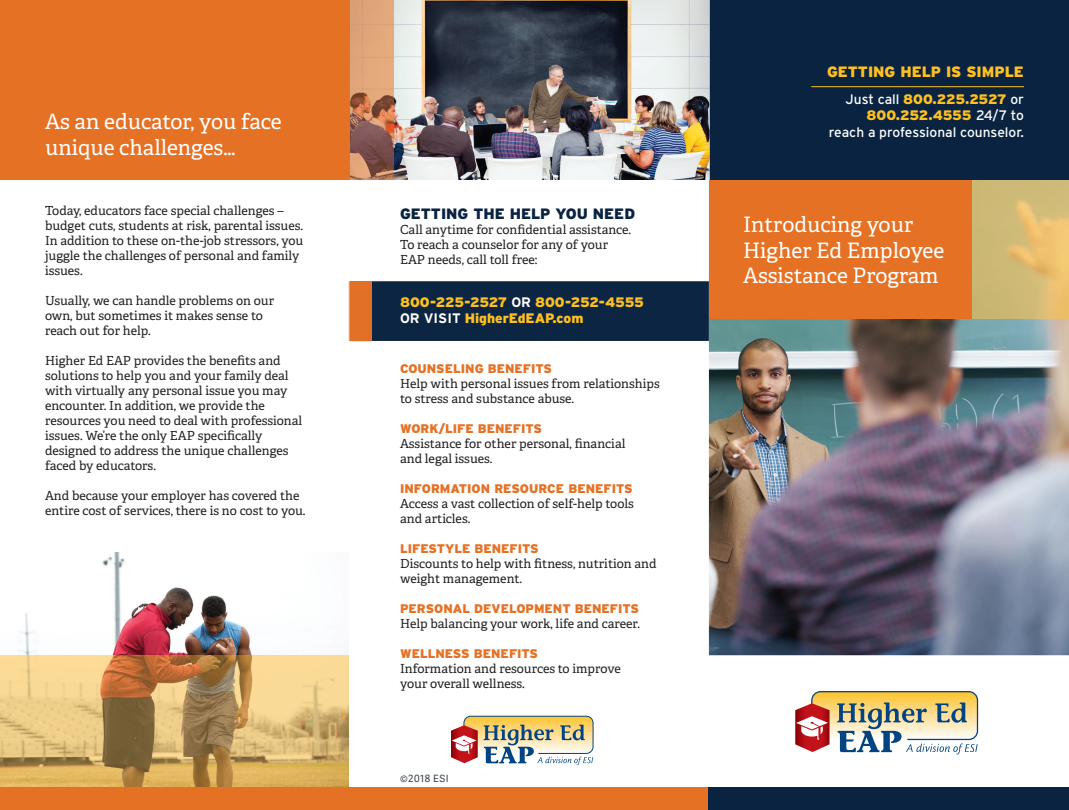
<style>
.page{position:relative;width:1069px;height:810px;background:#fff}
.page>*{position:absolute;margin:0;border:0;box-sizing:border-box;transform-origin:0 0}
.t1{font:21.25px/25.5px "Adelle";color:#fff}
.t2{font:900 15px "Interstate";color:#092341}
.t3{font:900 15px "Interstate";color:#fec021}
.t4{font:13.75px/16.5px "Interstate";color:#fdfefe;text-align:right}
.t5{font:900 13.75px/16.5px "Interstate";color:#fec021}
.t6{font:12.5px/15px "Adelle";color:#231f20}
.t7{font:900 12.5px "Interstate";color:#e57125}
.t8{font:10px "Adelle Sans";letter-spacing:.05em;color:#353d4c}
.s1{font-weight:700;color:#fff}
.s2{font-weight:900;color:#fec021}
</style>
<div class="page">
<img style="left:18px;top:553px;width:331px;height:102px">
<div style="left:349px;top:281px;width:360px;height:60px;background:#0b2542"></div>
<div style="left:350px;top:281px;width:21px;height:60px;background:#e27026"></div>
<svg style="left:0;top:655px;width:349px;height:133px;background:#cfa969"></svg>
<div style="left:709px;top:0;width:360px;height:180px;background:#092341"></div>
<img style="left:394px;top:0;width:315px;height:180px">
<img style="left:709px;top:319px;width:360px;height:336px">
<div style="left:709px;top:180px;width:263px;height:139px;background:#e57125"></div>
<img style="left:350px;top:0;width:44px;height:180px">
<div style="left:0;top:0;width:350px;height:180px;background:#e57125"></div>
<img style="left:972px;top:180px;width:97px;height:139px">
<div style="left:0;top:788px;width:711px;height:22px;background:#e57125"></div>
<div style="left:709px;top:788px;width:360px;height:22px;background:#092341"></div>
<svg style="left:795px;top:691px;width:183px;height:63px"></svg>
<svg style="left:451px;top:716px;width:142px;height:49px"></svg>
<hr style="left:811px;top:86px;width:213px;height:1px;background:#fec021">
<h1 class="t1" style="left:45px;top:108px;width:238px">As an educator, you face unique challenges…</h1>
<p class="t6" style="left:45px;top:202px;width:260px">Today, educators face special challenges – budget cuts, students at risk, parental issues.<br>In addition to these on-the-job stressors, you juggle the challenges of personal and family issues.</p>
<p class="t6" style="left:45px;top:292px;width:231px">Usually, we can handle problems on our own, but sometimes it makes sense to reach out for help.</p>
<p class="t6" style="left:45px;top:352px;width:259px">Higher Ed EAP provides the benefits and solutions to help you and your family deal with virtually any personal issue you may encounter. In addition, we provide the resources you need to deal with professional issues. We’re the only EAP specifically designed to address the unique challenges faced by educators.</p>
<p class="t6" style="left:45px;top:487px;width:262px">And because your employer has covered the entire cost of services, there is no cost to you.</p>
<p class="t2" style="left:400px;top:205px;width:237px">GETTING THE HELP YOU NEED</p>
<p class="t6" style="left:400px;top:222px;width:233px">Call anytime for confidential assistance.<br>To reach a counselor for any of your<br>EAP needs, call toll free:</p>
<p class="t5" style="left:400px;top:294px;width:245px">800-225-2527 <span class="s1">OR</span> 800-252-4555<br><span class="s1">OR VISIT</span> HigherEdEAP.com</p>
<p class="t7" style="left:400px;top:361px;width:153px">COUNSELING BENEFITS</p>
<p class="t6" style="left:400px;top:376px;width:261px">Help with personal issues from relationships to stress and substance abuse.</p>
<p class="t7" style="left:400px;top:421px;width:143px">WORK/LIFE BENEFITS</p>
<p class="t6" style="left:400px;top:436px;width:227px">Assistance for other personal, financial and legal issues.</p>
<p class="t7" style="left:400px;top:481px;width:234px">INFORMATION RESOURCE BENEFITS</p>
<p class="t6" style="left:400px;top:496px;width:235px">Access a vast collection of self-help tools and articles.</p>
<p class="t7" style="left:400px;top:541px;width:140px">LIFESTYLE BENEFITS</p>
<p class="t6" style="left:400px;top:556px;width:258px">Discounts to help with fitness, nutrition and weight management.</p>
<p class="t7" style="left:400px;top:601px;width:240px">PERSONAL DEVELOPMENT BENEFITS</p>
<p class="t6" style="left:400px;top:616px;width:241px">Help balancing your work, life and career.</p>
<p class="t7" style="left:400px;top:646px;width:140px">WELLNESS BENEFITS</p>
<p class="t6" style="left:400px;top:661px;width:222px">Information and resources to improve your overall wellness.</p>
<p class="t8" style="left:400px;top:771px;width:50px">©2018 ESI</p>
<p class="t3" style="left:827px;top:63px;width:198px">GETTING HELP IS SIMPLE</p>
<p class="t4" style="left:829px;top:91px;width:197px">Just call <span class="s2">800.225.2527</span> or<br><span class="s2">800.252.4555</span> 24/7 to reach a professional counselor.</p>
<h1 class="t1" style="left:743px;top:211px;width:203px">Introducing your<br>Higher Ed Employee<br>Assistance Program</h1>
</div>
